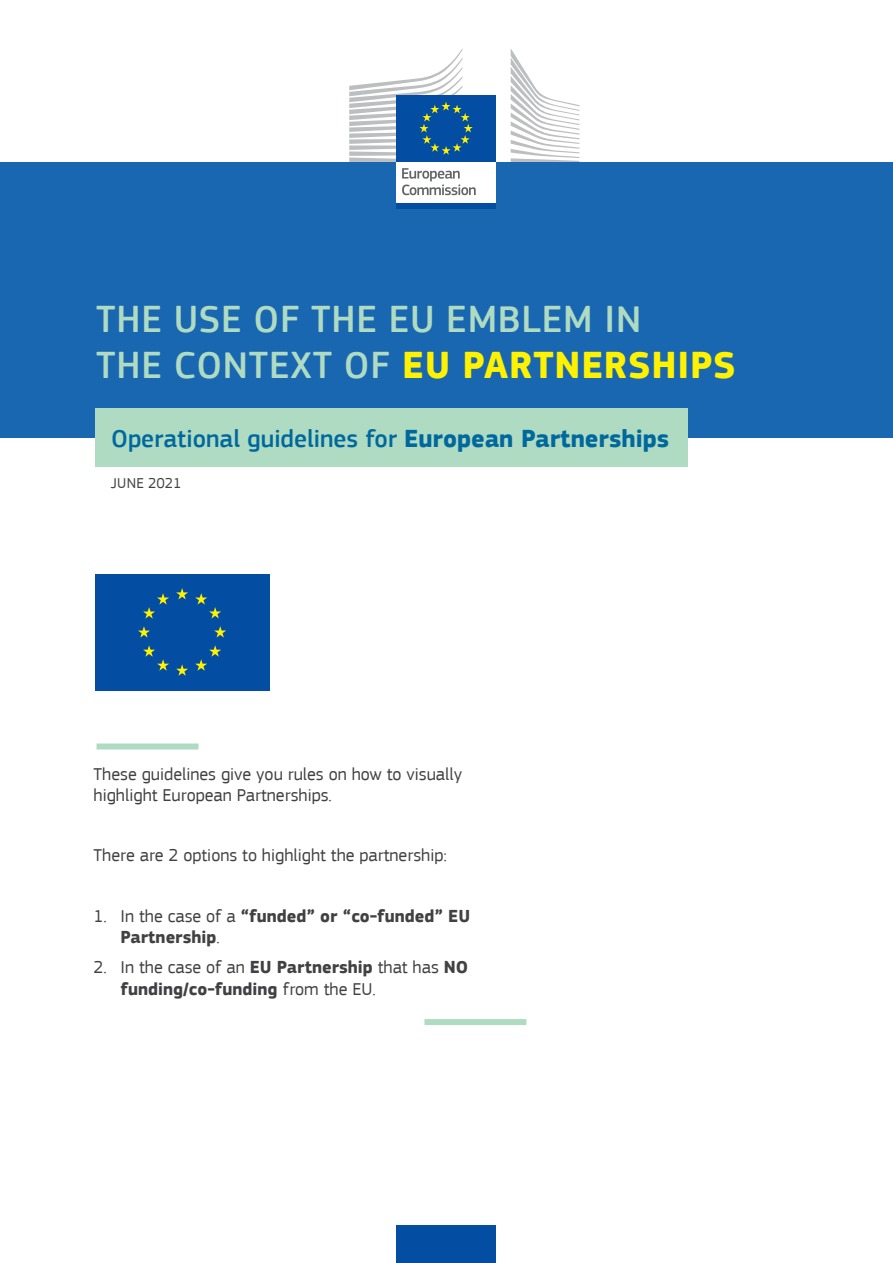
<style>
.page{position:relative;width:893px;height:1263px;background:#fff}
.page>*{position:absolute;margin:0;border:0;box-sizing:border-box;transform-origin:0 0}
.t1{font:500 39px/46.8px "EC Square Sans Pro";letter-spacing:.02em;color:#aedbc2}
.t2{font:500 25.5px "EC Square Sans Pro";color:#00689d}
.Body_Text{font:18px/21.6px "EC Square Sans Pro";color:#414042}
.t3{font:700 18px/21.6px "EC Square Sans Pro";color:#414042}
.t4{font:15px "EC Square Sans Pro";letter-spacing:.01em;color:#414042}
.s1{font-weight:700;color:#fff200}
.s2{font-weight:700}
.s3{font-weight:400}
</style>
<div class="page">
<div style="left:0;top:162px;width:893px;height:276px;background:#1966b1"></div>
<div style="left:95px;top:409px;width:592px;height:58px;background:#aedbc2"></div>
<div style="left:97px;top:743px;width:102px;height:6px;background:#aedbc2"></div>
<div style="left:424px;top:1019px;width:102px;height:6px;background:#aedbc2"></div>
<div style="left:396px;top:160px;width:100px;height:44px;background:#fff"></div>
<svg style="left:402px;top:168px;width:74px;height:27px"></svg>
<div style="left:396px;top:203px;width:100px;height:5px;background:#034ea2"></div>
<svg style="left:511px;top:49px;width:68px;height:113px"></svg>
<div style="left:396px;top:96px;width:100px;height:66px;background:#034ea2"></div>
<svg style="left:349px;top:48px;width:124px;height:114px"></svg>
<div style="left:95px;top:574px;width:174px;height:116px;background:#034ea2"></div>
<svg style="left:176px;top:588px;width:12px;height:11px"></svg>
<svg style="left:143px;top:593px;width:26px;height:25px"></svg>
<svg style="left:138px;top:626px;width:12px;height:12px"></svg>
<svg style="left:143px;top:645px;width:26px;height:26px"></svg>
<svg style="left:176px;top:664px;width:12px;height:12px"></svg>
<svg style="left:195px;top:645px;width:26px;height:26px"></svg>
<svg style="left:214px;top:626px;width:12px;height:11px"></svg>
<svg style="left:195px;top:593px;width:26px;height:25px"></svg>
<div style="left:396px;top:1225px;width:100px;height:38px;background:#034ea2"></div>
<p class="t1" style="left:96px;top:296px;width:641px">THE USE OF THE EU EMBLEM IN<br>THE CONTEXT OF <span class="s1">EU PARTNERSHIPS</span></p>
<p class="t2" style="left:111px;top:424px;width:560px">Operational guidelines for <span class="s2">European Partnerships</span></p>
<p class="t4" style="left:111px;top:474px;width:72px">JUNE 2021</p>
<p class="Body_Text" style="left:94px;top:763px;width:370px">These guidelines give you rules on how to visually highlight European Partnerships.</p>
<p class="Body_Text" style="left:94px;top:845px;width:355px">There are 2 options to highlight the partnership:</p>
<p class="t3" style="left:121px;top:905px;width:351px;text-indent:-27px"><span class="s3">1. In the case of a</span> “funded” or “co-funded” EU<br>Partnership<span class="s3">.</span></p>
<p class="t3" style="left:121px;top:957px;width:349px;text-indent:-27px"><span class="s3">2. In the case of an</span> EU Partnership <span class="s3">that has</span> NO funding/co-funding <span class="s3">from the EU.</span></p>
</div>
